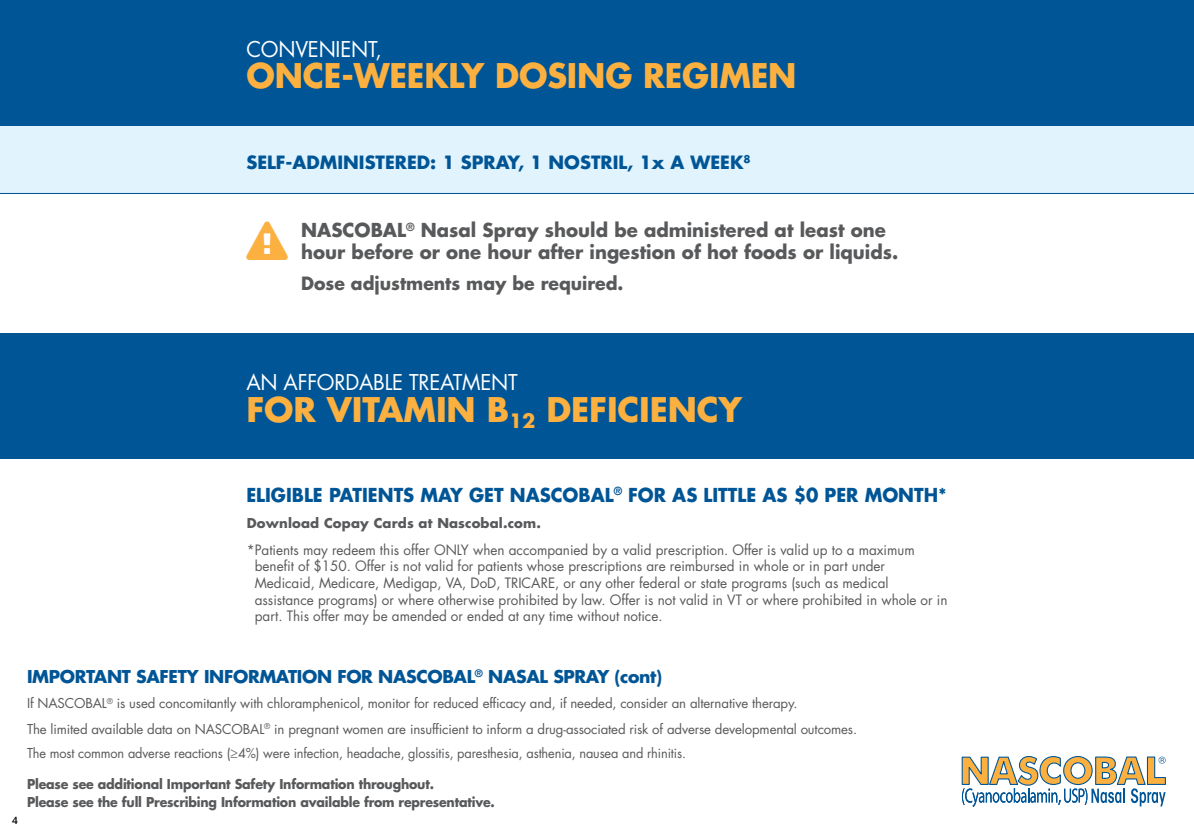
<style>
.page{position:relative;width:1194px;height:834px;background:#fff}
.page>*{position:absolute;margin:0;border:0;box-sizing:border-box;transform-origin:0 0}
.t1{font:700 33.1px "Futura Std";letter-spacing:-.005em;color:#fbb040}
.t2{font:21.2px "Futura Std";letter-spacing:-.01em;color:#fff}
.t3{font:700 18.75px "Futura Std";color:#58595b}
.t4{font:700 18.75px "Futura Std";color:#005596;scale:.96 1}
.t5{font:700 17.8px "Futura Std";color:#005596}
.t6{font:700 17.8px "Futura Std";color:#58595b}
.t7{font:700 17.2px "Futura Std";letter-spacing:-.02em;color:#005596}
.t8{font:13.9px/16.7px "Futura Std";color:#58595b}
.t9{font:13.3px "Futura Std";letter-spacing:-.01em;color:#58595b;scale:.96 1}
.t10{font:13.25px/25.4px "Futura Std";letter-spacing:-.01em;color:#58595b}
.t11{font:700 13.25px/18.5px "Futura Std";letter-spacing:-.015em;color:#58595b;scale:.95 1}
.t12{font:700 13.25px "Futura Std";letter-spacing:.01em;color:#58595b}
.t13{font:600 10px "Open Sans";color:#000}
.s1{color:#fbb040}
</style>
<div class="page">
<div style="left:0;top:126px;width:1194px;height:68px;background:#e1f4fd"></div>
<div style="left:0;top:0;width:1194px;height:126px;background:#005596"></div>
<div style="left:0;top:333px;width:1194px;height:126px;background:#005596"></div>
<svg style="left:961px;top:756px;width:205px;height:51px"></svg>
<hr style="left:0;top:193px;width:1194px;height:1px;background:#005596">
<h2 class="t2" style="left:246px;top:35px;width:137px">CONVENIENT,</h2>
<h1 class="t1" style="left:246px;top:54px;width:552px">ONCE-WEEKLY DOSING REGIMEN</h1>
<p class="t5" style="left:246px;top:150px;width:506px">SELF-ADMINISTERED: 1 SPRAY, 1 NOSTRIL, 1x A WEEK<sup>8</sup></p>
<h3 class="t3" style="left:247px;top:240px;width:653px"><span class="s1">❑</span> hour before or one hour after ingestion of hot foods or liquids.</h3>
<p class="t6" style="left:301px;top:272px;width:324px">Dose adjustments may be required.</p>
<h3 class="t3" style="left:301px;top:217px;width:586px">NASCOBAL<sup>®</sup> Nasal Spray should be administered at least one</h3>
<h2 class="t2" style="left:246px;top:369px;width:273px">AN AFFORDABLE TREATMENT</h2>
<h1 class="t1" style="left:246px;top:387px;width:497px">FOR VITAMIN B<sub>12</sub> DEFICIENCY</h1>
<h3 class="t4" style="left:246px;top:482px;width:731px">ELIGIBLE PATIENTS MAY GET NASCOBAL<sup>®</sup> FOR AS LITTLE AS $0 PER MONTH*</h3>
<p class="t8" style="left:255px;top:541px;width:694px;text-indent:-8px">*Patients may redeem this offer ONLY when accompanied by a valid prescription. Offer is valid up to a maximum benefit of $150. Offer is not valid for patients whose prescriptions are reimbursed in whole or in part under Medicaid, Medicare, Medigap, VA, DoD, TRICARE, or any other federal or state programs (such as medical assistance programs) or where otherwise prohibited by law. Offer is not valid in VT or where prohibited in whole or in part. This offer may be amended or ended at any time without notice.</p>
<p class="t12" style="left:247px;top:514px;width:296px">Download Copay Cards at Nascobal.com.</p>
<p class="t13" style="left:12px;top:814px;width:7px">4</p>
<p class="t7" style="left:27px;top:665px;width:637px">IMPORTANT SAFETY INFORMATION FOR NASCOBAL<sup>®</sup> NASAL SPRAY (cont)</p>
<p class="t10" style="left:27px;top:691px;width:832px">If NASCOBAL<sup>®</sup> is used concomitantly with chloramphenicol, monitor for reduced efficacy and, if needed, consider an alternative therapy.<br>The limited available data on NASCOBAL<sup>®</sup> in pregnant women are insufficient to inform a drug-associated risk of adverse developmental outcomes.</p>
<p class="t9" style="left:27px;top:745px;width:688px">The most common adverse reactions (≥4%) were infection, headache, glossitis, paresthesia, asthenia, nausea and rhinitis.</p>
<p class="t11" style="left:27px;top:774px;width:494px">Please see additional Important Safety Information throughout.<br>Please see the full Prescribing Information available from representative.</p>
</div>
